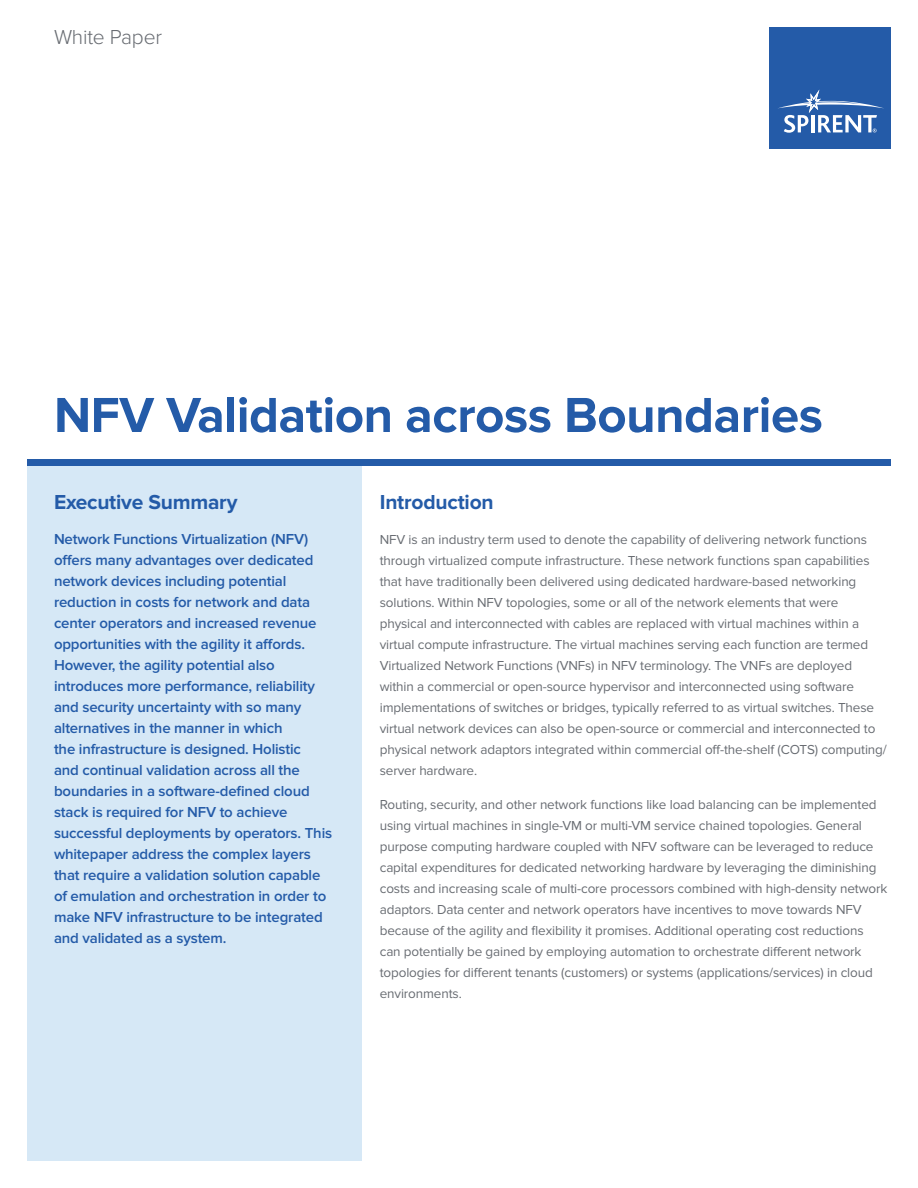
<style>
.page{position:relative;width:918px;height:1188px;background:#fff}
.page>*{position:absolute;margin:0;border:0;box-sizing:border-box;transform-origin:0 0}
.t1{font:700 51px "Proxima Nova";letter-spacing:-.01em;color:#245ba8}
.t2{font:700 21px "Proxima Nova";letter-spacing:-.01em;color:#245ba8}
.t3{font:300 21px "Proxima Nova";letter-spacing:-.01em;color:#686c72}
.t4{font:600 15px/21px "Proxima Nova";letter-spacing:-.01em;color:#245ba8}
.t5{font:13.5px/21px "Proxima Nova";letter-spacing:-.01em;color:#686c72}
</style>
<div class="page">
<div style="left:27px;top:466px;width:335px;height:695px;background:#d6e8f6"></div>
<div style="left:27px;top:459px;width:864px;height:7px;background:#245ba8"></div>
<div style="left:770px;top:27px;width:121px;height:121px;background:#245ba8"></div>
<svg style="left:778px;top:90px;width:106px;height:43px"></svg>
<h2 class="t3" style="left:54px;top:25px;width:110px">White Paper</h2>
<h1 class="t1" style="left:54px;top:386px;width:770px">NFV Validation across Boundaries</h1>
<h2 class="t2" style="left:54px;top:490px;width:185px">Executive Summary</h2>
<p class="t4" style="left:54px;top:529px;width:280px">Network Functions Virtualization (NFV) offers many advantages over dedicated network devices including potential reduction in costs for network and data center operators and increased revenue opportunities with the agility it affords.<br>However, the agility potential also introduces more performance, reliability and security uncertainty with so many alternatives in the manner in which<br>the infrastructure is designed. Holistic<br>and continual validation across all the boundaries in a software-defined cloud stack is required for NFV to achieve successful deployments by operators. This whitepaper address the complex layers that require a validation solution capable of emulation and orchestration in order to make NFV infrastructure to be integrated and validated as a system.</p>
<h2 class="t2" style="left:380px;top:490px;width:115px">Introduction</h2>
<p class="t5" style="left:380px;top:529px;width:509px">NFV is an industry term used to denote the capability of delivering network functions through virtualized compute infrastructure. These network functions span capabilities that have traditionally been delivered using dedicated hardware-based networking solutions. Within NFV topologies, some or all of the network elements that were physical and interconnected with cables are replaced with virtual machines within a virtual compute infrastructure. The virtual machines serving each function are termed Virtualized Network Functions (VNFs) in NFV terminology. The VNFs are deployed within a commercial or open-source hypervisor and interconnected using software implementations of switches or bridges, typically referred to as virtual switches. These virtual network devices can also be open-source or commercial and interconnected to physical network adaptors integrated within commercial off-the-shelf (COTS) computing/ server hardware.</p>
<p class="t5" style="left:380px;top:795px;width:509px">Routing, security, and other network functions like load balancing can be implemented using virtual machines in single-VM or multi-VM service chained topologies. General purpose computing hardware coupled with NFV software can be leveraged to reduce capital expenditures for dedicated networking hardware by leveraging the diminishing costs and increasing scale of multi-core processors combined with high-density network adaptors. Data center and network operators have incentives to move towards NFV because of the agility and flexibility it promises. Additional operating cost reductions can potentially be gained by employing automation to orchestrate different network topologies for different tenants (customers) or systems (applications/services) in cloud environments.</p>
</div>
